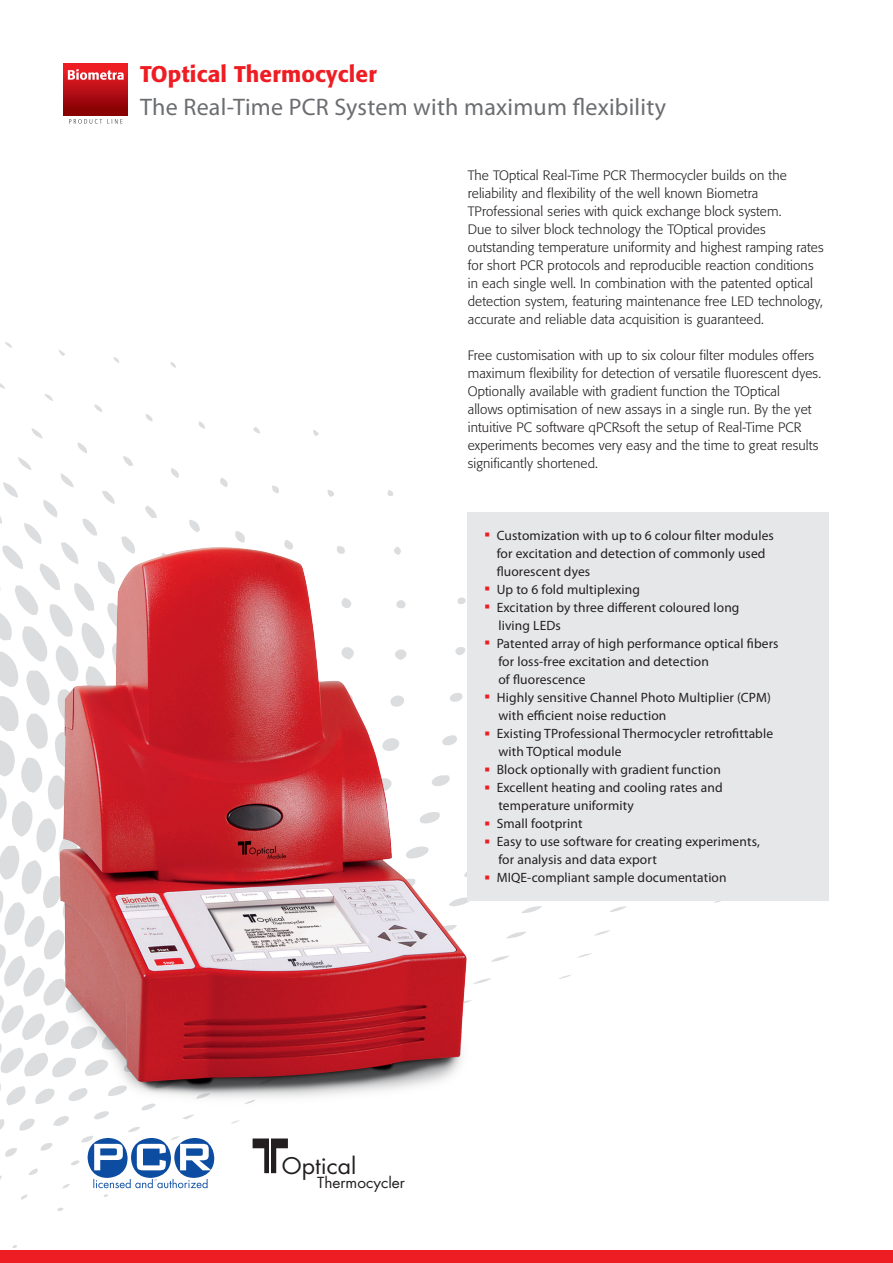
<style>
.page{position:relative;width:893px;height:1263px;background:#fff}
.page>*{position:absolute;margin:0;border:0;box-sizing:border-box;transform-origin:0 0}
.t1{font:24px "Myriad Pro";letter-spacing:.01em;color:#6c6d70}
.t2{font:500 22.5px "Formata";letter-spacing:.01em;color:#ee1d23}
.t3{font:22.2px "Futura";color:#231f20;scale:1.04 1}
.t4{font:14.85px "Futura";color:#231f20;scale:1.04 1}
.t5{font:300 13.5px/18px "Formata";letter-spacing:.01em;color:#231f20}
.t6{font:13.5px/18px "Myriad Pro";letter-spacing:.01em;color:#231f20}
</style>
<div class="page">
<svg style="left:69px;top:119px;width:54px;height:5px"></svg>
<div style="left:64px;top:64px;width:64px;height:51px;background:linear-gradient(to bottom,#f92029,#7e0002)"></div>
<svg style="left:68px;top:69px;width:56px;height:11px"></svg>
<div style="left:88px;top:1138px;width:40px;height:40px;background:#0d4da1;border-radius:50%"></div>
<svg style="left:131px;top:1138px;width:40px;height:40px"></svg>
<svg style="left:174px;top:1138px;width:40px;height:40px"></svg>
<svg style="left:93px;top:1179px;width:115px;height:9px"></svg>
<svg style="left:94px;top:1144px;width:29px;height:26px"></svg>
<svg style="left:137px;top:1144px;width:29px;height:26px"></svg>
<svg style="left:180px;top:1144px;width:31px;height:26px"></svg>
<div style="left:468px;top:512px;width:361px;height:388px;background:#e6e7e9"></div>
<div style="left:0;top:1250px;width:893px;height:13px;background:#ee1d23"></div>
<img style="left:0;top:530px;width:471px;height:609px">
<svg style="left:253px;top:1138px;width:35px;height:35px"></svg>
<hr style="left:269px;top:1137px;width:2px;height:37px;background:#fff">
<h2 class="t2" style="left:140px;top:60px;width:238px">TOptical Thermocycler</h2>
<h1 class="t1" style="left:140px;top:92px;width:527px">The Real-Time PCR System with maximum flexibility</h1>
<p class="t5" style="left:468px;top:166px;width:357px">The TOptical Real-Time PCR Thermocycler builds on the reliability and flexibility of the well known Biometra TProfessional series with quick exchange block system.<br>Due to silver block technology the TOptical provides outstanding temperature uniformity and highest ramping rates for short PCR protocols and reproducible reaction conditions in each single well. In combination with the patented optical detection system, featuring maintenance free LED technology, accurate and reliable data acquisition is guaranteed.</p>
<p class="t5" style="left:468px;top:346px;width:355px">Free customisation with up to six colour filter modules offers maximum flexibility for detection of versatile fluorescent dyes.<br>Optionally available with gradient function the TOptical<br>allows optimisation of new assays in a single run. By the yet intuitive PC software qPCRsoft the setup of Real-Time PCR experiments becomes very easy and the time to great results significantly shortened.</p>
<p class="t6" style="left:497px;top:526px;width:279px;text-indent:-12px"><sup>■</sup> Customization with up to 6 colour filter modules for excitation and detection of commonly used fluorescent dyes</p>
<p class="t6" style="left:485px;top:580px;width:157px"><sup>■</sup> Up to 6 fold multiplexing</p>
<p class="t6" style="left:498px;top:598px;width:243px;text-indent:-14px"><sup>■</sup> Excitation by three different coloured long living LEDs</p>
<p class="t6" style="left:498px;top:634px;width:282px;text-indent:-14px"><sup>■</sup> Patented array of high performance optical fibers for loss-free excitation and detection<br>of fluorescence</p>
<p class="t6" style="left:498px;top:688px;width:274px;text-indent:-14px"><sup>■</sup> Highly sensitive Channel Photo Multiplier (CPM) with efficient noise reduction</p>
<p class="t6" style="left:498px;top:724px;width:276px;text-indent:-14px"><sup>■</sup> Existing TProfessional Thermocycler retrofittable with TOptical module</p>
<p class="t6" style="left:485px;top:760px;width:238px"><sup>■</sup> Block optionally with gradient function</p>
<p class="t6" style="left:498px;top:778px;width:226px;text-indent:-14px"><sup>■</sup> Excellent heating and cooling rates and temperature uniformity</p>
<p class="t6" style="left:485px;top:814px;width:99px"><sup>■</sup> Small footprint</p>
<p class="t6" style="left:498px;top:832px;width:263px;text-indent:-14px"><sup>■</sup> Easy to use software for creating experiments, for analysis and data export</p>
<p class="t6" style="left:485px;top:868px;width:243px"><sup>■</sup> MIQE-compliant sample documentation</p>
<h3 class="t3" style="left:282px;top:1150px;width:73px">Optical</h3>
<p class="t4" style="left:317px;top:1172px;width:86px">Thermocycler</p>
</div>
